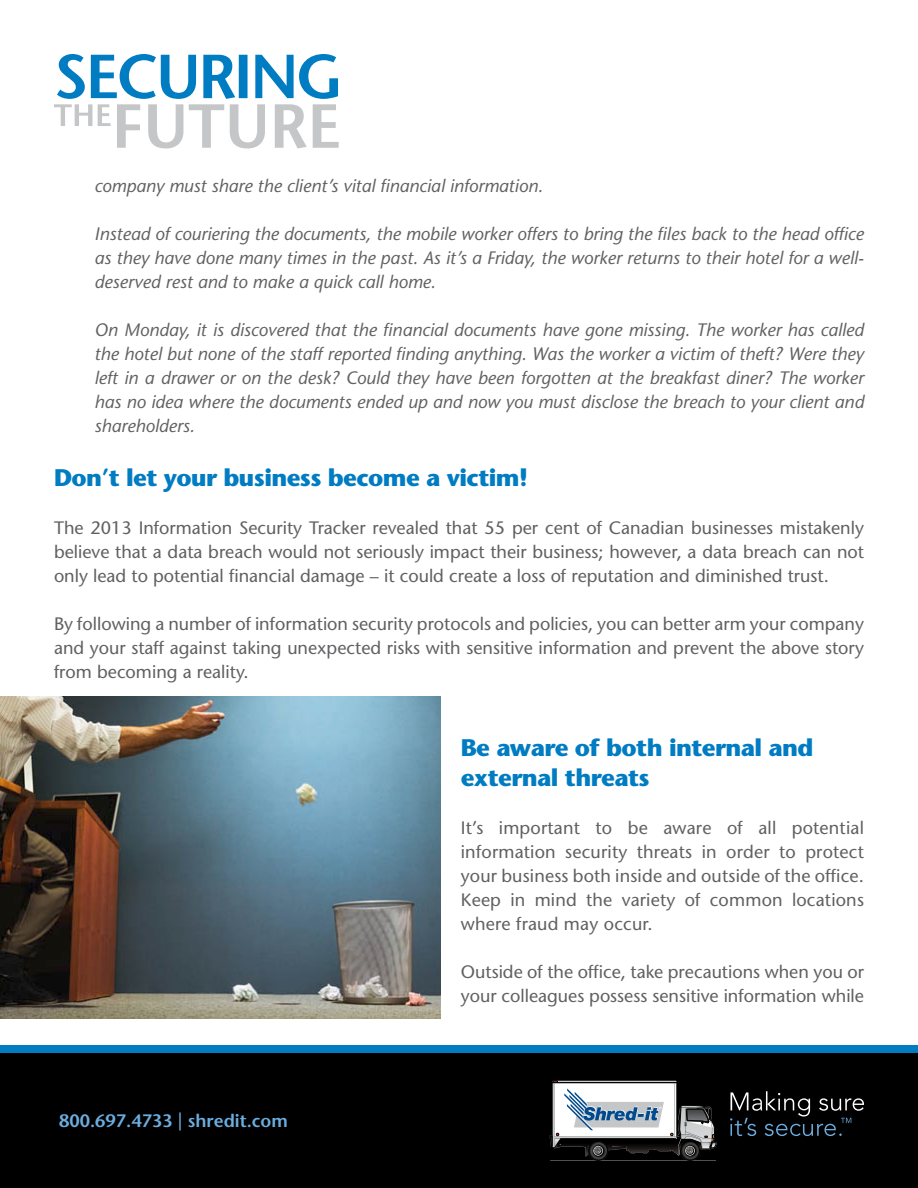
<style>
.page{position:relative;width:918px;height:1188px;background:#fff}
.page>*{position:absolute;margin:0;border:0;box-sizing:border-box;transform-origin:0 0}
.t1{font:700 24px/30px "Stone Sans Std";letter-spacing:-.025em;color:#007cc2}
.t2{font:500 18px/24px "Stone Sans Std";color:#616164;text-align:justify}
.t3{font:italic 500 18px/24px "Stone Sans Std";color:#616164;text-align:justify}
.t4{font:600 18px "Stone Sans Std";color:#6caddf}
</style>
<div class="page">
<svg style="left:54px;top:54px;width:285px;height:94px"></svg>
<img style="left:0;top:696px;width:441px;height:322px">
<div style="left:0;top:1053px;width:918px;height:135px;background:#000"></div>
<div style="left:0;top:1045px;width:918px;height:8px;background:#007cc2"></div>
<hr style="left:550px;top:1161px;width:166px;height:1px;background:#6c6d70">
<svg style="left:730px;top:1091px;width:134px;height:45px"></svg>
<svg style="left:550px;top:1080px;width:167px;height:81px"></svg>
<p class="t3" style="left:94px;top:174px;width:450px">company must share the client’s vital financial information.</p>
<p class="t3" style="left:94px;top:222px;width:771px">Instead of couriering the documents, the mobile worker offers to bring the files back to the head office as they have done many times in the past. As it’s a Friday, the worker returns to their hotel for a well&shy;deserved rest and to make a quick call home.</p>
<p class="t3" style="left:94px;top:318px;width:771px">On Monday, it is discovered that the financial documents have gone missing. The worker has called the hotel but none of the staff reported finding anything. Was the worker a victim of theft? Were they left in a drawer or on the desk? Could they have been forgotten at the breakfast diner? The worker has no idea where the documents ended up and now you must disclose the breach to your client and shareholders.</p>
<h1 class="t1" style="left:54px;top:463px;width:475px">Don’t let your business become a victim!</h1>
<p class="t2" style="left:54px;top:516px;width:812px">The 2013 Information Security Tracker revealed that 55 per cent of Canadian businesses mistakenly believe that a data breach would not seriously impact their business; however, a data breach can not only lead to potential financial damage – it could create a loss of reputation and diminished trust.</p>
<p class="t2" style="left:54px;top:612px;width:811px">By following a number of information security protocols and policies, you can better arm your company and your staff against taking unexpected risks with sensitive information and prevent the above story from becoming a reality.</p>
<p class="t4" style="left:59px;top:1110px;width:230px">800.697.4733 | shredit.com</p>
<h1 class="t1" style="left:461px;top:733px;width:354px">Be aware of both internal and external threats</h1>
<p class="t2" style="left:461px;top:816px;width:405px">It’s important to be aware of all potential information security threats in order to protect your business both inside and outside of the office.<br>Keep in mind the variety of common locations where fraud may occur.</p>
<p class="t2" style="left:461px;top:960px;width:405px">Outside of the office, take precautions when you or your colleagues possess sensitive information while</p>
</div>
